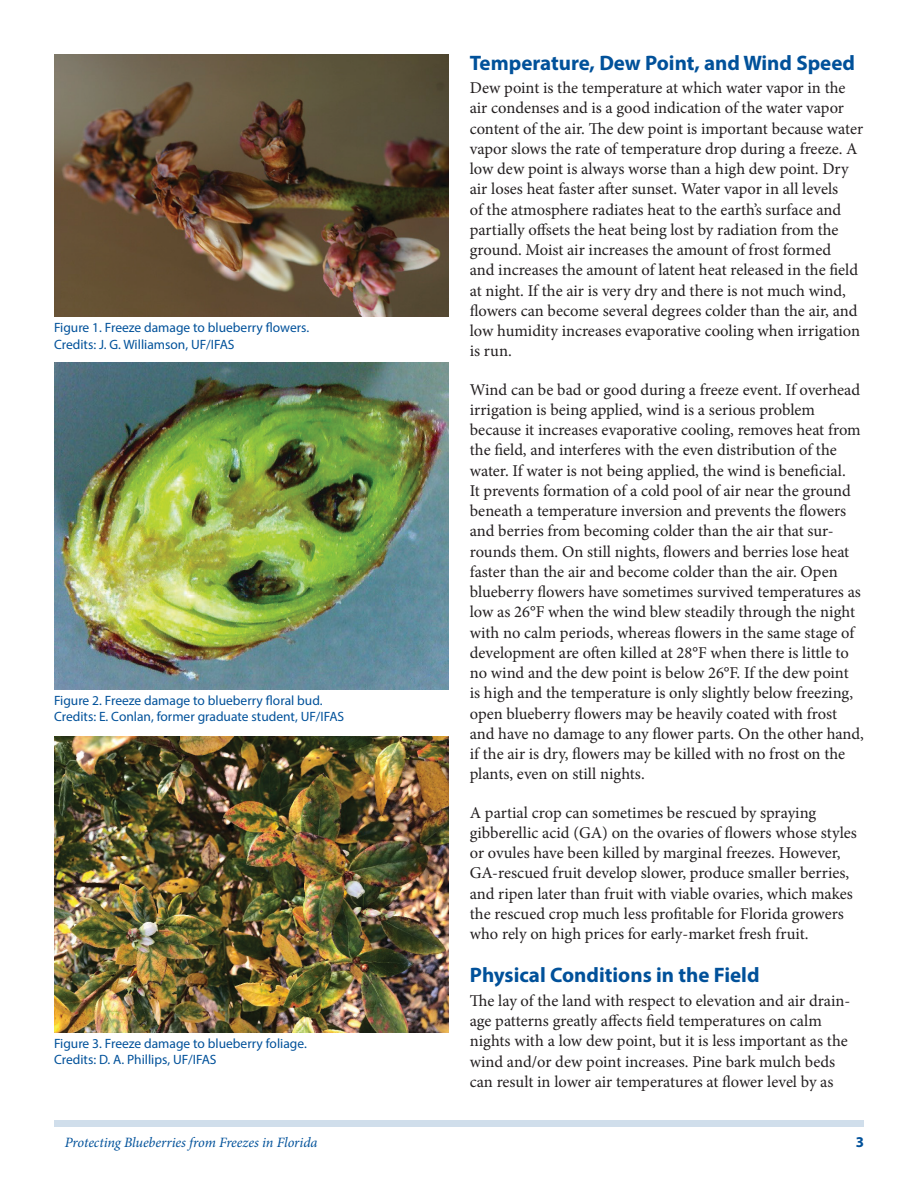
<style>
.page{position:relative;width:918px;height:1188px;background:#fff}
.page>*{position:absolute;margin:0;border:0;box-sizing:border-box;transform-origin:0 0}
.SectionHeading1{font:700 21px "Myriad Pro";color:#01519a}
.Paragraph{font:16.5px/20.2px "Minion Pro";color:#231f20}
.t1{font:700 15px "Myriad Pro";color:#01519a}
.RunningTitleItalics{font:italic 14.25px "Minion Pro";letter-spacing:-.005em;color:#01519a}
.t2{font:13.5px/16.5px "Myriad Pro";color:#01519a}
</style>
<div class="page">
<div style="left:54px;top:1120px;width:810px;height:7px;background:#d0deeb"></div>
<img style="left:54px;top:54px;width:394px;height:263px">
<img style="left:54px;top:363px;width:394px;height:326px">
<img style="left:54px;top:737px;width:394px;height:295px">
<p class="t2" style="left:54px;top:319px;width:257px">Figure 1. Freeze damage to blueberry flowers.<br>Credits: J. G. Williamson, UF/IFAS</p>
<p class="t2" style="left:54px;top:692px;width:292px">Figure 2. Freeze damage to blueberry floral bud.<br>Credits: E. Conlan, former graduate student, UF/IFAS</p>
<p class="t2" style="left:54px;top:1035px;width:254px">Figure 3. Freeze damage to blueberry foliage.<br>Credits: D. A. Phillips, UF/IFAS</p>
<p class="SectionHeading1" style="left:470px;top:49px;width:387px">Temperature, Dew Point, and Wind Speed</p>
<p class="Paragraph" style="left:470px;top:78px;width:395px">Dew point is the temperature at which water vapor in the air condenses and is a good indication of the water vapor content of the air. The dew point is important because water vapor slows the rate of temperature drop during a freeze. A low dew point is always worse than a high dew point. Dry air loses heat faster after sunset. Water vapor in all levels<br>of the atmosphere radiates heat to the earth’s surface and partially offsets the heat being lost by radiation from the ground. Moist air increases the amount of frost formed<br>and increases the amount of latent heat released in the field at night. If the air is very dry and there is not much wind, flowers can become several degrees colder than the air, and low humidity increases evaporative cooling when irrigation is run.</p>
<p class="Paragraph" style="left:470px;top:379px;width:396px">Wind can be bad or good during a freeze event. If overhead irrigation is being applied, wind is a serious problem because it increases evaporative cooling, removes heat from the field, and interferes with the even distribution of the water. If water is not being applied, the wind is beneficial.<br>It prevents formation of a cold pool of air near the ground beneath a temperature inversion and prevents the flowers and berries from becoming colder than the air that sur&shy;rounds them. On still nights, flowers and berries lose heat faster than the air and become colder than the air. Open blueberry flowers have sometimes survived temperatures as low as 26°F when the wind blew steadily through the night with no calm periods, whereas flowers in the same stage of development are often killed at 28°F when there is little to no wind and the dew point is below 26°F. If the dew point<br>is high and the temperature is only slightly below freezing, open blueberry flowers may be heavily coated with frost and have no damage to any flower parts. On the other hand, if the air is dry, flowers may be killed with no frost on the plants, even on still nights.</p>
<p class="Paragraph" style="left:470px;top:802px;width:389px">A partial crop can sometimes be rescued by spraying gibberellic acid (GA) on the ovaries of flowers whose styles or ovules have been killed by marginal freezes. However, GA-rescued fruit develop slower, produce smaller berries, and ripen later than fruit with viable ovaries, which makes the rescued crop much less profitable for Florida growers who rely on high prices for early-market fresh fruit.</p>
<p class="SectionHeading1" style="left:470px;top:962px;width:291px">Physical Conditions in the Field</p>
<p class="Paragraph" style="left:470px;top:991px;width:382px">The lay of the land with respect to elevation and air drain&shy;age patterns greatly affects field temperatures on calm nights with a low dew point, but it is less important as the wind and/or dew point increases. Pine bark mulch beds can result in lower air temperatures at flower level by as</p>
<p class="RunningTitleItalics" style="left:65px;top:1133px;width:254px">Protecting Blueberries from Freezes in Florida</p>
<p class="t1" style="left:856px;top:1133px;width:10px">3</p>
</div>
